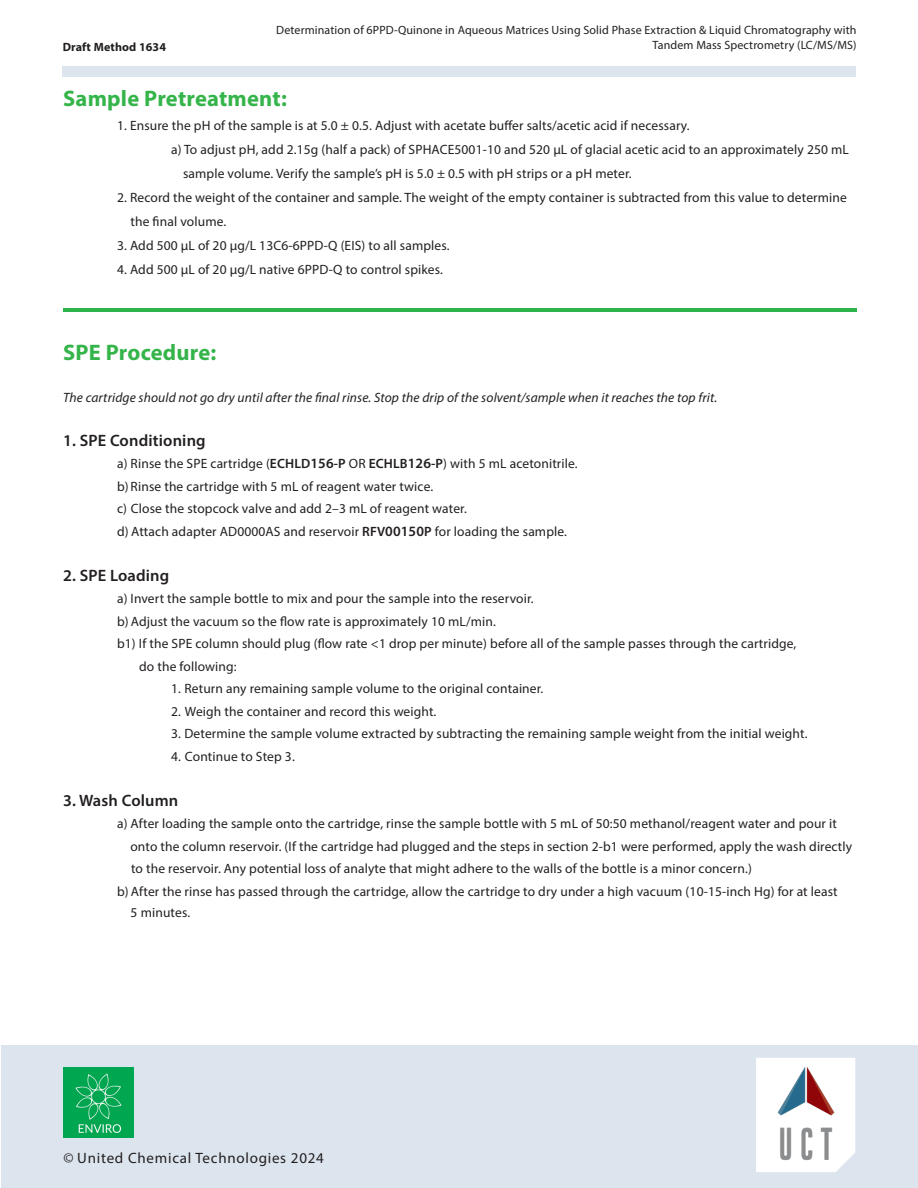
<style>
.page{position:relative;width:918px;height:1188px;background:#fff}
.page>*{position:absolute;margin:0;border:0;box-sizing:border-box;transform-origin:0 0}
.t1{font:700 22.5px "Myriad Pro";letter-spacing:.01em;color:#35b44a}
.t2{font:600 16.5px "Myriad Pro";letter-spacing:.01em;color:#231f20}
.t3{font:15px "Myriad Pro";letter-spacing:.05em;color:#231f20}
.t4{font:13.5px/22.5px "Myriad Pro";letter-spacing:.01em;color:#231f20}
.t5{font:italic 13.5px "Myriad Pro";letter-spacing:.01em;color:#231f20}
.t6{font:12px/14.4px "Myriad Pro";letter-spacing:.01em;color:#231f20;text-align:right}
.t7{font:700 12px "Myriad Pro";letter-spacing:.01em;color:#231f20}
.s1{font-weight:600}
.s2{font-weight:600;font-size:14.25px}
</style>
<div class="page">
<div style="left:1px;top:1045px;width:917px;height:143px;background:#dce5ee"></div>
<svg style="left:756px;top:1058px;width:99px;height:114px"></svg>
<div style="left:62px;top:66px;width:794px;height:11px;background:#dce5ee"></div>
<img style="left:756px;top:1064px;width:99px;height:99px">
<img style="left:63px;top:1067px;width:70px;height:71px">
<hr style="left:63px;top:308px;width:794px;height:4px;background:#2cb34b">
<p class="t7" style="left:63px;top:39px;width:105px">Draft Method 1634</p>
<p class="t6" style="left:276px;top:23px;width:582px">Determination of 6PPD-Quinone in Aqueous Matrices Using Solid Phase Extraction &amp; Liquid Chromatography with<br>Tandem Mass Spectrometry (LC/MS/MS)</p>
<p class="t1" style="left:63px;top:84px;width:225px">Sample Pretreatment:</p>
<p class="t4" style="left:117px;top:114px;width:574px">1. Ensure the pH of the sample is at 5.0 ± 0.5. Adjust with acetate buffer salts/acetic acid if necessary.</p>
<p class="t4" style="left:171px;top:138px;width:679px">a) To adjust pH, add 2.15g (half a pack) of SPHACE5001-10 and 520 µL of glacial acetic acid to an approximately 250 mL</p>
<p class="t4" style="left:183px;top:162px;width:450px">sample volume. Verify the sample’s pH is 5.0 ± 0.5 with pH strips or a pH meter.</p>
<p class="t4" style="left:117px;top:186px;width:731px">2. Record the weight of the container and sample. The weight of the empty container is subtracted from this value to determine</p>
<p class="t4" style="left:131px;top:210px;width:97px">the final volume.</p>
<p class="t4" style="left:117px;top:234px;width:334px">3. Add 500 µL of 20 µg/L 13C6-6PPD-Q (EIS) to all samples.</p>
<p class="t4" style="left:117px;top:258px;width:327px">4. Add 500 µL of 20 µg/L native 6PPD-Q to control spikes.</p>
<p class="t1" style="left:63px;top:338px;width:155px">SPE Procedure:</p>
<p class="t5" style="left:63px;top:389px;width:656px">The cartridge should not go dry until after the final rinse. Stop the drip of the solvent/sample when it reaches the top frit.</p>
<p class="t2" style="left:63px;top:430px;width:144px">1. SPE Conditioning</p>
<p class="t4" style="left:117px;top:452px;width:462px">a) Rinse the SPE cartridge (<span class="s1">ECHLD</span><span class="s2">156</span><span class="s1">-P</span> OR <span class="s1">ECHLB</span><span class="s2">126</span><span class="s1">-P</span>) with 5 mL acetonitrile.</p>
<p class="t4" style="left:117px;top:475px;width:318px">b) Rinse the cartridge with 5 mL of reagent water twice.</p>
<p class="t4" style="left:117px;top:497px;width:351px">c) Close the stopcock valve and add 2–3 mL of reagent water.</p>
<p class="t4" style="left:117px;top:520px;width:452px">d) Attach adapter AD0000AS and reservoir <span class="s1">RFV</span><span class="s2">00150</span><span class="s1">P</span> for loading the sample.</p>
<p class="t2" style="left:63px;top:565px;width:108px">2. SPE Loading</p>
<p class="t4" style="left:117px;top:587px;width:418px">a) Invert the sample bottle to mix and pour the sample into the reservoir.</p>
<p class="t4" style="left:117px;top:610px;width:380px">b) Adjust the vacuum so the flow rate is approximately 10 mL/min.</p>
<p class="t4" style="left:117px;top:632px;width:681px">b1) If the SPE column should plug (flow rate &lt;1 drop per minute) before all of the sample passes through the cartridge,</p>
<p class="t4" style="left:139px;top:655px;width:99px">do the following:</p>
<p class="t4" style="left:171px;top:677px;width:374px">1. Return any remaining sample volume to the original container.</p>
<p class="t4" style="left:171px;top:700px;width:267px">2. Weigh the container and record this weight.</p>
<p class="t4" style="left:171px;top:722px;width:638px">3. Determine the sample volume extracted by subtracting the remaining sample weight from the initial weight.</p>
<p class="t4" style="left:171px;top:745px;width:125px">4. Continue to Step 3.</p>
<p class="t2" style="left:63px;top:790px;width:117px">3. Wash Column</p>
<p class="t4" style="left:117px;top:812px;width:721px">a) After loading the sample onto the cartridge, rinse the sample bottle with 5 mL of 50:50 methanol/reagent water and pour it</p>
<p class="t4" style="left:130px;top:835px;width:723px">onto the column reservoir. (If the cartridge had plugged and the steps in section 2-b1 were performed, apply the wash directly to the reservoir. Any potential loss of analyte that might adhere to the walls of the bottle is a minor concern.)</p>
<p class="t4" style="left:117px;top:880px;width:722px">b) After the rinse has passed through the cartridge, allow the cartridge to dry under a high vacuum (10-15-inch Hg) for at least</p>
<p class="t4" style="left:131px;top:901px;width:61px">5 minutes.</p>
<p class="t3" style="left:64px;top:1148px;width:262px">© United Chemical Technologies 2024</p>
</div>
